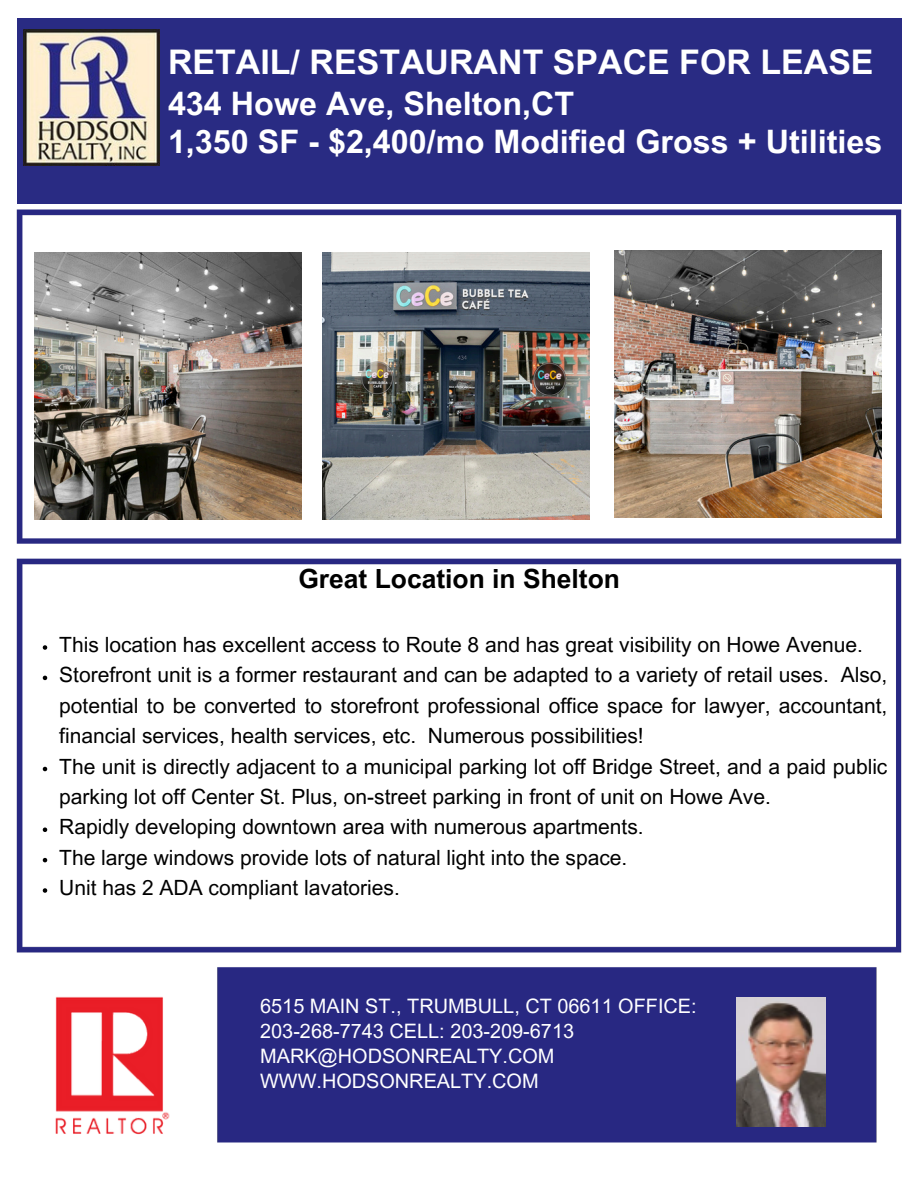
<style>
.page{position:relative;width:918px;height:1188px;background:#fff}
.page>*{position:absolute;margin:0;border:0;box-sizing:border-box;transform-origin:0 0}
.t1{font:700 33.9px "Arial MT Pro";color:#fff}
.t2{font:700 32.4px/37.7px "Arial MT Pro";color:#fff}
.t3{font:700 26.4px "Arial MT Pro";color:#000}
.t4{font:21px/30.3px "Arial MT Pro";color:#000;text-align:justify}
.t5{font:19.95px/24.9px "Arial MT Pro";color:#fff}
</style>
<div class="page">
<div style="left:17px;top:18px;width:884px;height:186px;background:#292b83"></div>
<img style="left:24px;top:30px;width:136px;height:136px">
<img style="left:16px;top:202px;width:886px;height:941px">
<img style="left:37px;top:979px;width:143px;height:164px">
<img style="left:737px;top:998px;width:89px;height:128px">
<img style="left:35px;top:253px;width:267px;height:267px">
<img style="left:615px;top:250px;width:267px;height:267px">
<img style="left:322px;top:253px;width:267px;height:267px">
<svg style="left:43px;top:645px;width:4px;height:5px"></svg>
<svg style="left:43px;top:676px;width:4px;height:4px"></svg>
<svg style="left:43px;top:767px;width:4px;height:4px"></svg>
<svg style="left:43px;top:828px;width:4px;height:4px"></svg>
<svg style="left:43px;top:858px;width:4px;height:4px"></svg>
<svg style="left:43px;top:888px;width:4px;height:5px"></svg>
<p class="t1" style="left:168px;top:49px;width:707px">RETAIL/ RESTAURANT SPACE FOR LEASE</p>
<p class="t2" style="left:168px;top:89px;width:716px">434 Howe Ave, Shelton,CT<br>1,350 SF - $2,400/mo Modified Gross + Utilities</p>
<p class="t3" style="left:298px;top:569px;width:323px">Great Location in Shelton</p>
<h2 class="t4" style="left:59px;top:632px;width:805px">This location has excellent access to Route 8 and has great visibility on Howe Avenue.</h2>
<p class="t4" style="left:59px;top:662px;width:830px">Storefront unit is a former restaurant and can be adapted to a variety of retail uses. Also, potential to be converted to storefront professional office space for lawyer, accountant, financial services, health services, etc. Numerous possibilities!</p>
<p class="t4" style="left:59px;top:754px;width:830px">The unit is directly adjacent to a municipal parking lot off Bridge Street, and a paid public parking lot off Center St. Plus, on-street parking in front of unit on Howe Ave.</p>
<p class="t4" style="left:59px;top:814px;width:586px">Rapidly developing downtown area with numerous apartments.</p>
<p class="t4" style="left:59px;top:845px;width:570px">The large windows provide lots of natural light into the space.</p>
<p class="t4" style="left:59px;top:875px;width:342px">Unit has 2 ADA compliant lavatories.</p>
<p class="t5" style="left:260px;top:996px;width:438px">6515 MAIN ST., TRUMBULL, CT 06611 OFFICE:<br>203-268-7743 CELL: 203-209-6713<br>MARK@HODSONREALTY.COM<br>WWW.HODSONREALTY.COM</p>
</div>
